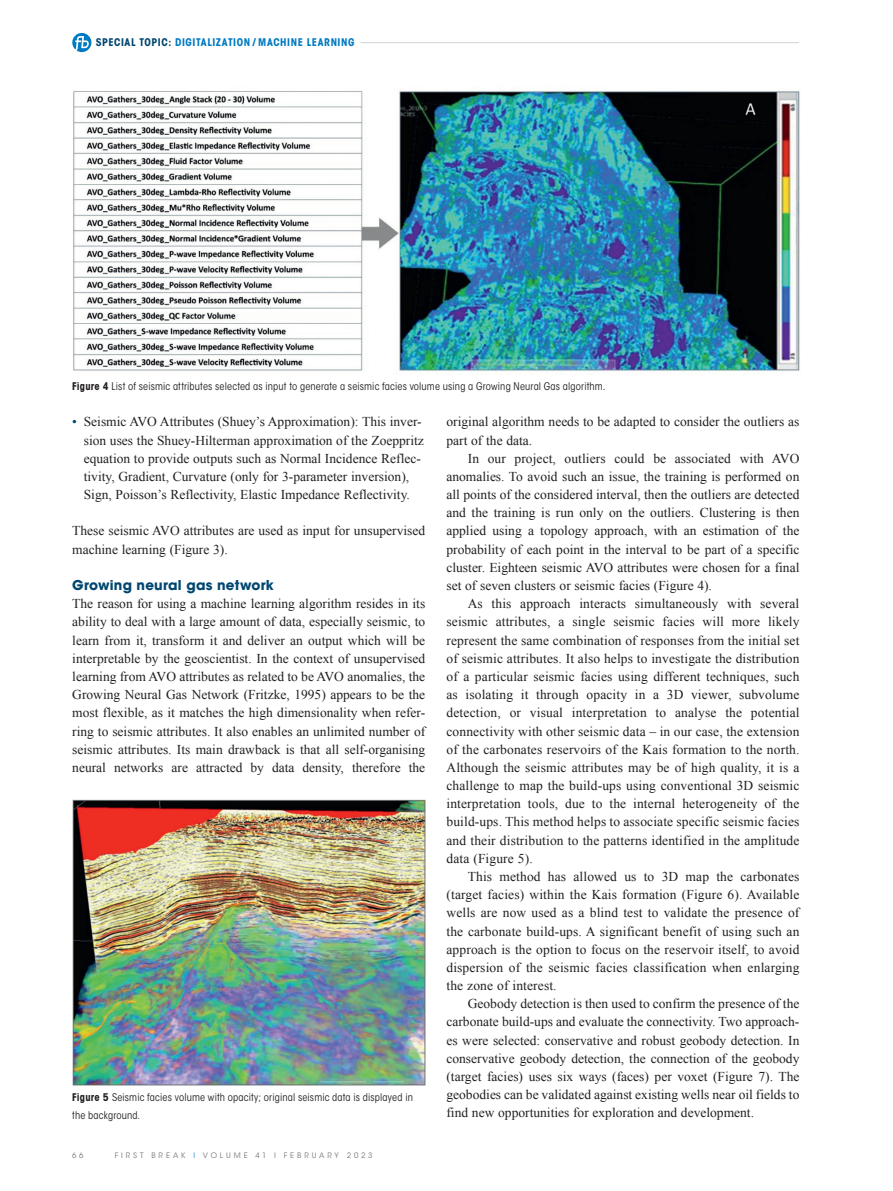
<style>
.page{position:relative;width:893px;height:1191px;background:#fff}
.page>*{position:absolute;margin:0;border:0;box-sizing:border-box;transform-origin:0 0}
._00-FB_BODY_indent{font:13.5px/18.1px "Times New Roman";color:#231f20;text-align:justify}
._00-FB_BODY{font:13.5px/18.1px "Times New Roman";color:#231f20}
._00-FB_BODY_list{font:13.5px/18.1px "Times New Roman";color:#231f20}
._02-HEADER_2{font:700 13.5px "ITC Avant Garde Std";letter-spacing:.015em;color:#004670}
._06-CAPTION_black{font:condensed 10.5px/18px "ITC Avant Garde Std";letter-spacing:.015em;color:#231f20}
.t1{font:700 condensed 10.5px "ITC Avant Garde Std";letter-spacing:.055em;color:#007ac2}
.t2{font:7.5px "ITC Avant Garde Std";letter-spacing:.385em;color:#787a7d}
.s1{color:#004670}
.s2{font-weight:700}
.s3{color:#1c8acb}
</style>
<div class="page">
<hr style="left:361px;top:42px;width:438px;height:1px;background:#d1d2d4">
<svg style="left:72px;top:33px;width:19px;height:19px"></svg>
<img style="left:73px;top:88px;width:727px;height:283px">
<img style="left:72px;top:799px;width:353px;height:286px">
<p class="t1" style="left:96px;top:36px;width:260px"><span class="s1">SPECIAL TOPIC:</span> DIGITALIZATION / MACHINE LEARNING</p>
<p class="_06-CAPTION_black" style="left:72px;top:377px;width:535px"><span class="s2">Figure 4</span> List of seismic attributes selected as input to generate a seismic facies volume using a Growing Neural Gas algorithm.</p>
<p class="_00-FB_BODY_list" style="left:84px;top:412px;width:342px;text-indent:-11px"><span class="s1">•</span> Seismic AVO Attributes (Shuey’s Approximation): This inver&shy;sion uses the Shuey-Hilterman approximation of the Zoeppritz equation to provide outputs such as Normal Incidence Reflec&shy;tivity, Gradient, Curvature (only for 3-parameter inversion), Sign, Poisson’s Reflectivity, Elastic Impedance Reflectivity.</p>
<p class="_00-FB_BODY" style="left:72px;top:521px;width:354px">These seismic AVO attributes are used as input for unsupervised machine learning (Figure 3).</p>
<p class="_02-HEADER_2" style="left:72px;top:576px;width:203px">Growing neural gas network</p>
<p class="_00-FB_BODY" style="left:72px;top:594px;width:354px;text-align:justify">The reason for using a machine learning algorithm resides in its ability to deal with a large amount of data, especially seismic, to learn from it, transform it and deliver an output which will be interpretable by the geoscientist. In the context of unsupervised learning from AVO attributes as related to be AVO anomalies, the Growing Neural Gas Network (Fritzke, 1995) appears to be the most flexible, as it matches the high dimensionality when refer&shy;ring to seismic attributes. It also enables an unlimited number of seismic attributes. Its main drawback is that all self-organising neural networks are attracted by data density, therefore the</p>
<p class="_06-CAPTION_black" style="left:72px;top:1088px;width:342px"><span class="s2">Figure 5</span> Seismic facies volume with opacity; original seismic data is displayed in the background.</p>
<p class="t2" style="left:72px;top:1151px;width:13px">6 6</p>
<p class="t2" style="left:115px;top:1151px;width:259px">FIRST BREAK <span class="s3">I</span> VOLUME 41 I FEBRUARY 2023</p>
<p class="_00-FB_BODY" style="left:446px;top:412px;width:354px">original algorithm needs to be adapted to consider the outliers as part of the data.</p>
<p class="_00-FB_BODY_indent" style="left:446px;top:449px;width:354px;text-indent:21px">In our project, outliers could be associated with AVO anomalies. To avoid such an issue, the training is performed on all points of the considered interval, then the outliers are detected and the training is run only on the outliers. Clustering is then applied using a topology approach, with an estimation of the probability of each point in the interval to be part of a specific cluster. Eighteen seismic AVO attributes were chosen for a final set of seven clusters or seismic facies (Figure 4).</p>
<p class="_00-FB_BODY_indent" style="left:446px;top:594px;width:355px;text-indent:21px">As this approach interacts simultaneously with several seismic attributes, a single seismic facies will more likely represent the same combination of responses from the initial set of seismic attributes. It also helps to investigate the distribution of a particular seismic facies using different techniques, such as isolating it through opacity in a 3D viewer, subvolume detection, or visual interpretation to analyse the potential connectivity with other seismic data – in our case, the extension of the carbonates reservoirs of the Kais formation to the north.<br>Although the seismic attributes may be of high quality, it is a challenge to map the build-ups using conventional 3D seismic interpretation tools, due to the internal heterogeneity of the build-ups. This method helps to associate specific seismic facies and their distribution to the patterns identified in the amplitude data (Figure 5).</p>
<p class="_00-FB_BODY_indent" style="left:446px;top:867px;width:354px;text-indent:21px">This method has allowed us to 3D map the carbonates (target facies) within the Kais formation (Figure 6). Available wells are now used as a blind test to validate the presence of the carbonate build-ups. A significant benefit of using such an approach is the option to focus on the reservoir itself, to avoid dispersion of the seismic facies classification when enlarging the zone of interest.</p>
<p class="_00-FB_BODY_indent" style="left:446px;top:994px;width:354px;text-indent:21px">Geobody detection is then used to confirm the presence of the carbonate build-ups and evaluate the connectivity. Two approach&shy;es were selected: conservative and robust geobody detection. In conservative geobody detection, the connection of the geobody (target facies) uses six ways (faces) per voxet (Figure 7). The geobodies can be validated against existing wells near oil fields to find new opportunities for exploration and development.</p>
</div>
